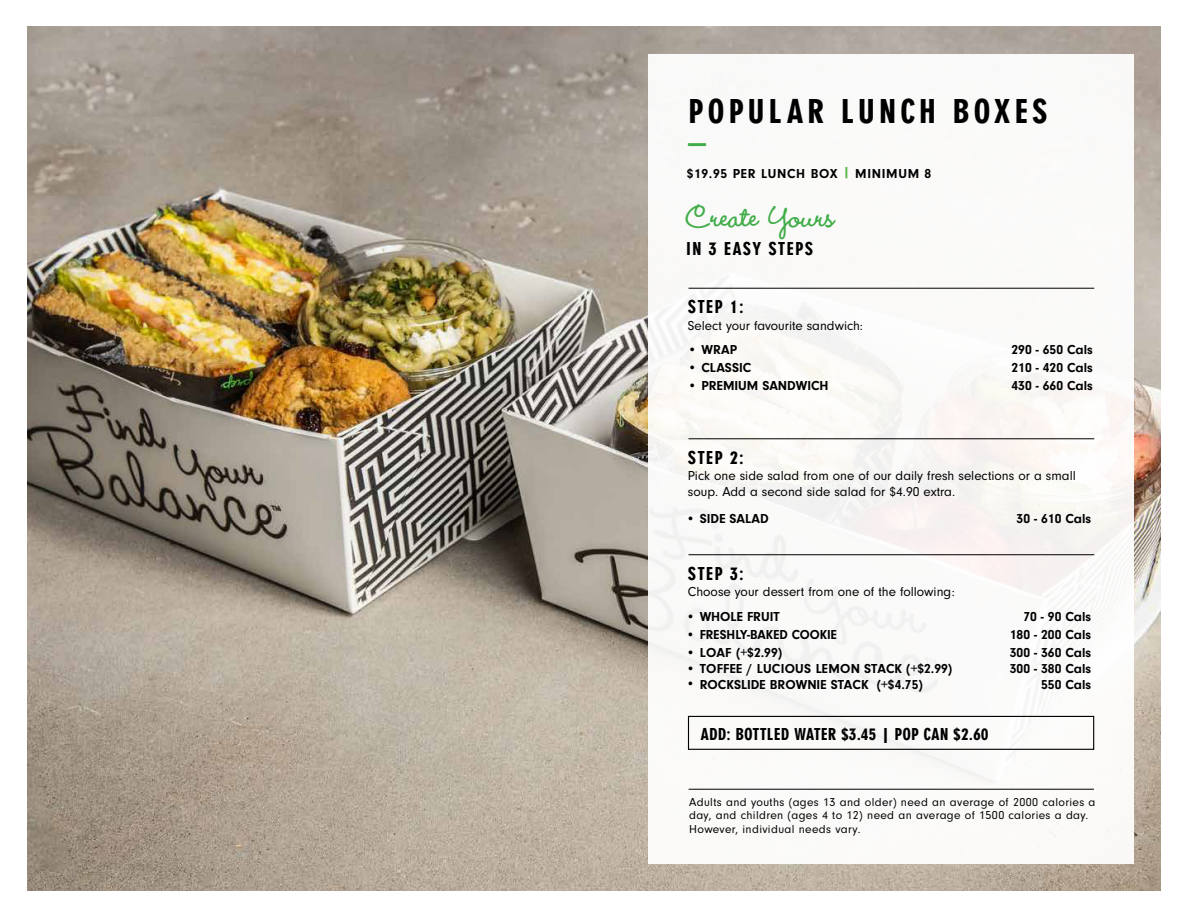
<style>
.page{position:relative;width:1188px;height:918px;background:#fff}
.page>*{position:absolute;margin:0;border:0;box-sizing:border-box;transform-origin:0 0}
.t1{font:700 37.5px "Wendy LP";color:#41ad49}
.t2{font:900 36px "Neuzeit Gro Ext";letter-spacing:.1em;color:#000}
.t3{font:900 36px "Neuzeit Gro Ext";color:#41ad49}
.t4{font:900 19.5px "Neuzeit Gro Ext";letter-spacing:.05em;color:#000}
.t5{font:900 18px "Neuzeit Gro Ext";color:#000}
.t6{font:700 13.5px/16.6px "Neuzeit Gro";color:#000;text-align:right}
.t7{font:13.5px/16.2px "Neuzeit Gro";color:#000}
.t8{font:700 13.5px "Neuzeit Gro";letter-spacing:.05em;color:#000}
.t9{font:12px/13.5px "Neuzeit Gro";letter-spacing:.03em;color:#000}
.s1{color:#58b947}
</style>
<div class="page">
<img style="left:27px;top:26px;width:1134px;height:864px">
<div style="left:648px;top:54px;width:486px;height:810px;background:#fff"></div>
<hr style="left:688px;top:288px;width:406px;height:1px;background:#000">
<hr style="left:688px;top:438px;width:406px;height:1px;background:#000">
<hr style="left:688px;top:554px;width:406px;height:1px;background:#000">
<hr style="left:689px;top:789px;width:405px;height:1px;background:#000">
<div style="left:688px;top:716px;width:406px;height:34px;border:1px solid #000"></div>
<h2 class="t2" style="left:688px;top:92px;width:361px">POPULAR LUNCH BOXES</h2>
<h2 class="t3" style="left:688px;top:110px;width:19px">_</h2>
<p class="t8" style="left:687px;top:166px;width:246px">$19.95 PER LUNCH BOX <span class="s1">|</span> MINIMUM 8</p>
<h1 class="t1" style="left:686px;top:194px;width:150px">Create Yours</h1>
<h3 class="t4" style="left:686px;top:238px;width:128px">IN 3 EASY STEPS</h3>
<h3 class="t4" style="left:688px;top:296px;width:58px">STEP 1:</h3>
<p class="t7" style="left:688px;top:317px;width:177px">Select your favourite sandwich:</p>
<p class="t6" style="left:688px;top:341px;width:51px">• WRAP</p>
<p class="t6" style="left:1012px;top:341px;width:83px">290 - 650 Cals</p>
<p class="t6" style="left:688px;top:359px;width:65px">• CLASSIC</p>
<p class="t6" style="left:1012px;top:359px;width:83px">210 - 420 Cals</p>
<p class="t6" style="left:688px;top:377px;width:142px">• PREMIUM SANDWICH</p>
<p class="t6" style="left:1012px;top:377px;width:83px">430 - 660 Cals</p>
<h3 class="t4" style="left:688px;top:447px;width:58px">STEP 2:</h3>
<p class="t7" style="left:688px;top:468px;width:390px">Pick one side salad from one of our daily fresh selections or a small soup. Add a second side salad for $4.90 extra.</p>
<p class="t6" style="left:686px;top:510px;width:84px">• SIDE SALAD</p>
<p class="t6" style="left:1017px;top:510px;width:76px">30 - 610 Cals</p>
<h3 class="t4" style="left:688px;top:563px;width:58px">STEP 3:</h3>
<p class="t7" style="left:688px;top:584px;width:268px">Choose your dessert from one of the following:</p>
<p class="t6" style="left:686px;top:608px;width:95px">• WHOLE FRUIT</p>
<p class="t6" style="left:1023px;top:608px;width:69px">70 - 90 Cals</p>
<p class="t6" style="left:686px;top:626px;width:152px">• FRESHLY-BAKED COOKIE</p>
<p class="t6" style="left:1010px;top:626px;width:83px">180 - 200 Cals</p>
<p class="t6" style="left:686px;top:644px;width:98px">• LOAF (+$2.99)</p>
<p class="t6" style="left:686px;top:660px;width:268px">• TOFFEE / LUCIOUS LEMON STACK (+$2.99)</p>
<p class="t6" style="left:686px;top:676px;width:238px">• ROCKSLIDE BROWNIE STACK (+$4.75)</p>
<p class="t6" style="left:1010px;top:644px;width:83px">300 - 360 Cals</p>
<p class="t6" style="left:1010px;top:660px;width:83px">300 - 380 Cals<br>550 Cals</p>
<h3 class="t5" style="left:701px;top:724px;width:290px">ADD: BOTTLED WATER $3.45 | POP CAN $2.60</h3>
<p class="t9" style="left:689px;top:795px;width:408px">Adults and youths (ages 13 and older) need an average of 2000 calories a day, and children (ages 4 to 12) need an average of 1500 calories a day.<br>However, individual needs vary.</p>
</div>
